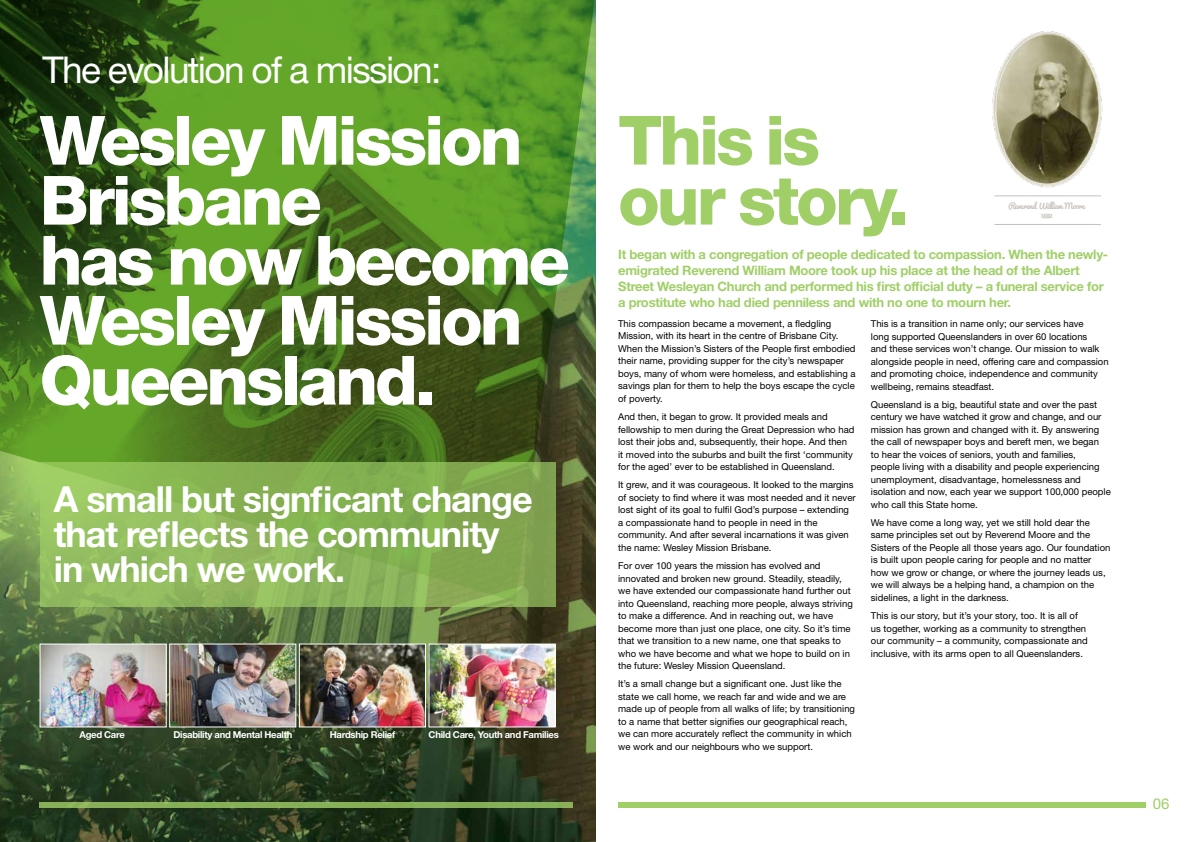
<style>
.page{position:relative;width:1191px;height:842px;background:#fff}
.page>*{position:absolute;margin:0;border:0;box-sizing:border-box;transform-origin:0 0}
.t1{font:800 68px/60px "Helvetica Neue LT Std";letter-spacing:-.045em;color:#fff}
.t2{font:800 68px/60px "Helvetica Neue LT Std";letter-spacing:-.045em;color:#a0cf67}
.t3{font:37px "Helvetica Neue LT Std";letter-spacing:-.045em;color:#fff}
.t4{font:700 36px/35px "Helvetica Neue LT Std";letter-spacing:-.03em;color:#fff}
.t5{font:15px "Helvetica Neue LT Std";color:#a0cf67}
.t6{font:700 13px/16px "Helvetica Neue LT Std";letter-spacing:-.02em;color:#a0cf67}
.t7{font:9.5px/12.5px "Helvetica Neue LT Std";color:#000}
.t8{font:700 9.5px "Helvetica Neue LT Std";letter-spacing:-.03em;color:#fff}
.t9{font:8px/9px "Pacifico";letter-spacing:-.04em;color:#c7c1bb;text-align:center}
</style>
<div class="page">
<img style="left:0;top:602px;width:595px;height:240px">
<svg style="left:0;top:0;width:596px;height:602px;background:#4b7a22"></svg>
<img style="left:992px;top:31px;width:111px;height:165px">
<div style="left:40px;top:802px;width:533px;height:6px;background:#86af57"></div>
<svg style="left:40px;top:462px;width:515px;height:145px;background:#8ab457"></svg>
<hr style="left:994px;top:196px;width:107px;height:1px;background:#c7c1bb">
<hr style="left:994px;top:224px;width:107px;height:1px;background:#c7c1bb">
<div style="left:618px;top:802px;width:527px;height:6px;background:#a0cf67"></div>
<img style="left:430px;top:646px;width:123px;height:79px">
<div style="left:428px;top:644px;width:127px;height:83px;border:1px solid #fff"></div>
<img style="left:42px;top:646px;width:123px;height:79px">
<div style="left:40px;top:644px;width:127px;height:83px;border:1px solid #fff"></div>
<img style="left:171px;top:646px;width:123px;height:79px">
<div style="left:169px;top:644px;width:127px;height:83px;border:1px solid #fff"></div>
<img style="left:301px;top:646px;width:123px;height:79px">
<div style="left:299px;top:644px;width:127px;height:83px;border:1px solid #fff"></div>
<h2 class="t3" style="left:43px;top:48px;width:400px">The evolution of a mission:</h2>
<h1 class="t1" style="left:40px;top:110px;width:532px">Wesley Mission<br>Brisbane<br>has now become<br>Wesley Mission<br>Queensland.</h1>
<h1 class="t2" style="left:618px;top:110px;width:293px">This is our story.</h1>
<p class="t9" style="left:1008px;top:202px;width:78px">Reverend William Moore<br>1882</p>
<p class="t6" style="left:618px;top:246px;width:491px">It began with a congregation of people dedicated to compassion. When the newly&shy;emigrated Reverend William Moore took up his place at the head of the Albert Street Wesleyan Church and performed his first official duty – a funeral service for a prostitute who had died penniless and with no one to mourn her.</p>
<p class="t7" style="left:618px;top:317px;width:239px">This compassion became a movement, a fledgling Mission, with its heart in the centre of Brisbane City.<br>When the Mission’s Sisters of the People first embodied their name, providing supper for the city’s newspaper boys, many of whom were homeless, and establishing a savings plan for them to help the boys escape the cycle of poverty.</p>
<p class="t7" style="left:618px;top:410px;width:238px">And then, it began to grow. It provided meals and fellowship to men during the Great Depression who had lost their jobs and, subsequently, their hope. And then it moved into the suburbs and built the first ‘community for the aged’ ever to be established in Queensland.</p>
<p class="t7" style="left:618px;top:479px;width:239px">It grew, and it was courageous. It looked to the margins of society to find where it was most needed and it never lost sight of its goal to fulfil God’s purpose – extending a compassionate hand to people in need in the community. And after several incarnations it was given the name: Wesley Mission Brisbane.</p>
<p class="t7" style="left:618px;top:559px;width:236px">For over 100 years the mission has evolved and innovated and broken new ground. Steadily, steadily, we have extended our compassionate hand further out into Queensland, reaching more people, always striving to make a difference. And in reaching out, we have become more than just one place, one city. So it’s time that we transition to a new name, one that speaks to who we have become and what we hope to build on in the future: Wesley Mission Queensland.</p>
<p class="t7" style="left:618px;top:677px;width:238px">It’s a small change but a significant one. Just like the state we call home, we reach far and wide and we are made up of people from all walks of life; by transitioning to a name that better signifies our geographical reach, we can more accurately reflect the community in which we work and our neighbours who we support.</p>
<p class="t7" style="left:871px;top:317px;width:239px">This is a transition in name only; our services have<br>long supported Queenslanders in over 60 locations<br>and these services won’t change. Our mission to walk alongside people in need, offering care and compassion and promoting choice, independence and community wellbeing, remains steadfast.</p>
<p class="t7" style="left:871px;top:398px;width:241px">Queensland is a big, beautiful state and over the past century we have watched it grow and change, and our mission has grown and changed with it. By answering the call of newspaper boys and bereft men, we began<br>to hear the voices of seniors, youth and families,<br>people living with a disability and people experiencing unemployment, disadvantage, homelessness and isolation and now, each year we support 100,000 people who call this State home.</p>
<p class="t7" style="left:871px;top:516px;width:241px">We have come a long way, yet we still hold dear the same principles set out by Reverend Moore and the Sisters of the People all those years ago. Our foundation is built upon people caring for people and no matter how we grow or change, or where the journey leads us, we will always be a helping hand, a champion on the sidelines, a light in the darkness.</p>
<p class="t7" style="left:871px;top:609px;width:218px">This is our story, but it’s your story, too. It is all of us together, working as a community to strengthen our community – a community, compassionate and inclusive, with its arms open to all Queenslanders.</p>
<h3 class="t4" style="left:54px;top:481px;width:480px">A small but signficant change that reflects the community in which we work.</h3>
<p class="t8" style="left:79px;top:729px;width:47px">Aged Care</p>
<p class="t8" style="left:173px;top:729px;width:120px">Disability and Mental Health</p>
<p class="t8" style="left:330px;top:729px;width:67px">Hardship Relief</p>
<p class="t8" style="left:428px;top:729px;width:132px">Child Care, Youth and Families</p>
<h3 class="t5" style="left:1152px;top:794px;width:18px">06</h3>
</div>
